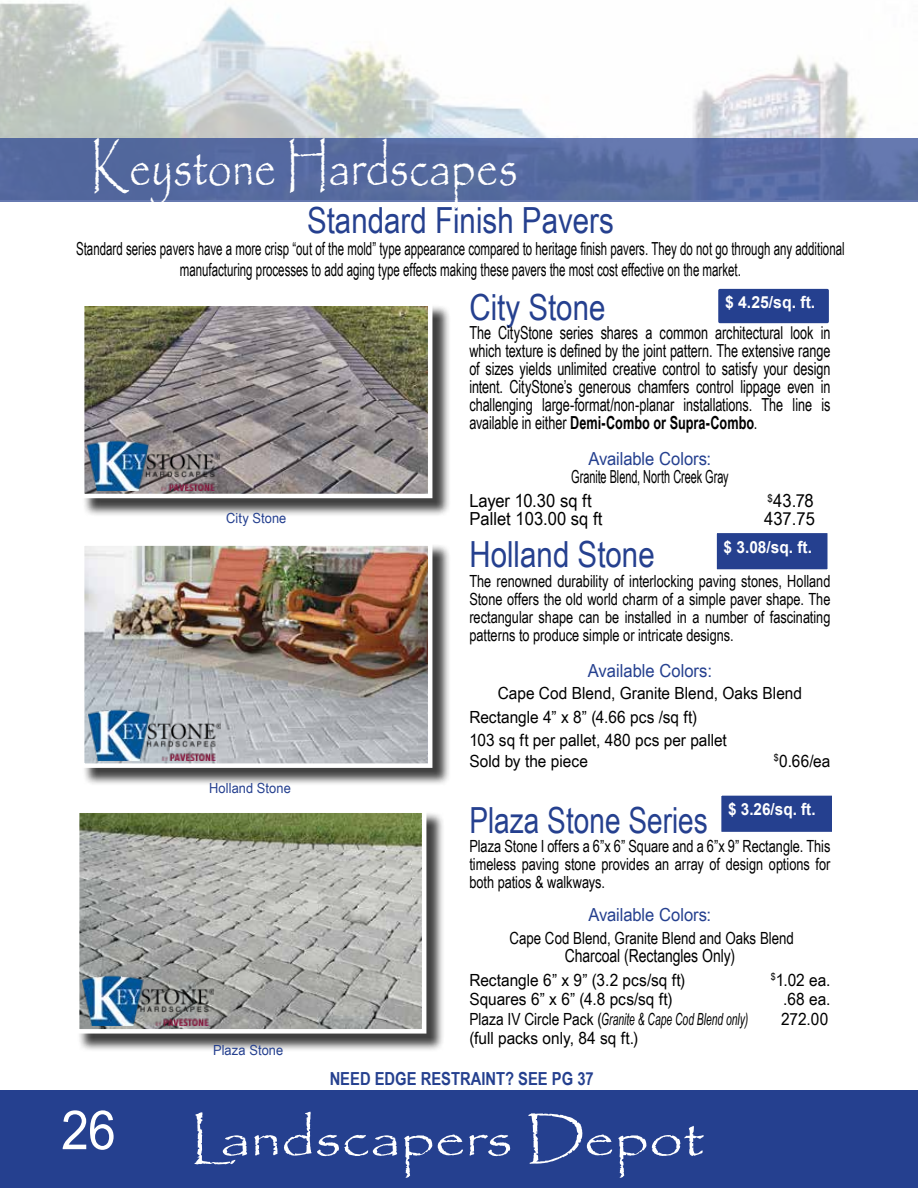
<style>
.page{position:relative;width:918px;height:1188px;background:#fff}
.page>*{position:absolute;margin:0;border:0;box-sizing:border-box;transform-origin:0 0}
.t1{font:57px "Papyrus";color:#fff;scale:.76 1}
.t2{font:54px "Papyrus";letter-spacing:-.01em;color:#fff;scale:1.13 1}
.t3{font:54px "Arial Narrow";color:#fff;scale:1.13 1}
.t4{font:36px "Arial Narrow";color:#25408f}
.t5{font:36px "Arial Narrow";color:#25408f;scale:.95 1}
.t6{font:18px/18px "Arial Narrow";color:#000;text-align:justify;scale:.86 1}
.t7{font:18px/21px "Arial Narrow";color:#000;text-align:center;scale:.78 1}
.t8{font:18px "Arial Narrow";letter-spacing:-.005em;color:#25408f;scale:1.13 1}
.t9{font:18px/24px "Arial Narrow";color:#000;scale:.74 1}
.t10{font:18px "Arial Narrow";color:#000;scale:1.13 1}
.t11{font:700 18px "Arial Narrow";color:#25408f}
.t12{font:18px "Arial Narrow";color:#000;scale:.95 1}
.t13{font:16.8px/18px "Arial Narrow";color:#000;text-align:justify;scale:.93 1}
.t14{font:16.8px/23.2px "Arial Narrow";color:#000;scale:1.13 1}
.t15{font:italic 16.8px "Arial Narrow";color:#000;scale:.75 1}
.t16{font:16.8px "Arial Narrow";color:#000}
.t17{font:700 16.65px "Arial";color:#fff;scale:.95 1}
.t18{font:700 16.65px "Arial";color:#fff;scale:.93 1}
.t19{font:700 16.65px "Arial";color:#fff;scale:.92 1}
.t20{font:13.95px "Arial Narrow";letter-spacing:.005em;color:#25408f;scale:1.13 1}
.s1{font-weight:700}
.s2{font-style:normal}
</style>
<div class="page">
<div style="left:0;top:1090px;width:918px;height:98px;background:#25408f"></div>
<img style="left:0;top:3px;width:918px;height:136px">
<div style="left:0;top:139px;width:918px;height:63px;background:linear-gradient(to right,#52679c,#5d70a6)"></div>
<div style="left:77px;top:811px;width:368px;height:241px;background:#000;opacity:.75"></div>
<svg style="left:77px;top:811px;width:352px;height:225px;background:#a6a99f"></svg>
<div style="left:82px;top:544px;width:369px;height:243px;background:#000;opacity:.75"></div>
<img style="left:82px;top:544px;width:353px;height:226px">
<div style="left:717px;top:287px;width:113px;height:38px;background:#25408f;border-radius:3px"></div>
<div style="left:715px;top:286px;width:117px;height:40px;border:3px solid #fff;border-radius:3px"></div>
<svg style="left:716px;top:533px;width:112px;height:37px;background:#2c4692"></svg>
<img style="left:89px;top:706px;width:132px;height:54px">
<img style="left:82px;top:971px;width:132px;height:55px">
<div style="left:721px;top:795px;width:111px;height:37px;background:#25408f"></div>
<div style="left:82px;top:304px;width:369px;height:213px;background:#000;opacity:.75"></div>
<svg style="left:82px;top:304px;width:353px;height:196px;background:#8e8982"></svg>
<img style="left:88px;top:436px;width:131px;height:55px">
<h1 class="t1" style="left:91px;top:132px;width:563px">Keystone Hardscapes</h1>
<h3 class="t4" style="left:307px;top:194px;width:308px">Standard Finish Pavers</h3>
<p class="t7" style="left:76px;top:238px;width:987px">Standard series pavers have a more crisp “out of the mold” type appearance compared to heritage finish pavers. They do not go through any additional manufacturing processes to add aging type effects making these pavers the most cost effective on the market.</p>
<p class="t20" style="left:226px;top:508px;width:55px">City Stone</p>
<p class="t20" style="left:209px;top:778px;width:74px">Holland Stone</p>
<p class="t20" style="left:213px;top:1040px;width:64px">Plaza Stone</p>
<h3 class="t4" style="left:469px;top:281px;width:138px">City Stone</h3>
<p class="t6" style="left:469px;top:323px;width:421px">The CityStone series shares a common architectural look in which texture is defined by the joint pattern. The extensive range of sizes yields unlimited creative control to satisfy your design intent. CityStone’s generous chamfers control lippage even in challenging large-format/non-planar installations. The line is available in either <span class="s1">Demi-Combo or Supra-Combo</span>.</p>
<p class="t8" style="left:589px;top:446px;width:110px">Available Colors:</p>
<p class="t9" style="left:469px;top:464px;width:352px;text-indent:102px">Granite Blend, North Creek Gray<br>Layer 10.30 sq ft</p>
<p class="t17" style="left:725px;top:291px;width:97px">$ 4.25/sq. ft.</p>
<p class="t10" style="left:768px;top:488px;width:42px"><sup>$</sup>43.78</p>
<p class="t10" style="left:469px;top:506px;width:119px">Pallet 103.00 sq ft</p>
<p class="t10" style="left:764px;top:506px;width:46px">437.75</p>
<h3 class="t4" style="left:469px;top:528px;width:187px">Holland Stone</h3>
<p class="t13" style="left:469px;top:571px;width:390px">The renowned durability of interlocking paving stones, Holland Stone offers the old world charm of a simple paver shape. The rectangular shape can be installed in a number of fascinating patterns to produce simple or intricate designs.</p>
<p class="t8" style="left:588px;top:657px;width:112px">Available Colors:</p>
<p class="t14" style="left:469px;top:681px;width:296px;text-indent:28px">Cape Cod Blend, Granite Blend, Oaks Blend<br>Rectangle 4” x 8” (4.66 pcs /sq ft)<br>103 sq ft per pallet, 480 pcs per pallet</p>
<p class="t14" style="left:469px;top:749px;width:106px">Sold by the piece</p>
<p class="t14" style="left:774px;top:749px;width:52px"><sup>$</sup>0.66/ea</p>
<h3 class="t5" style="left:469px;top:794px;width:253px">Plaza Stone Series</h3>
<p class="t13" style="left:469px;top:837px;width:390px">Plaza Stone I offers a 6”x 6” Square and a 6”x 9” Rectangle. This timeless paving stone provides an array of design options for both patios &amp; walkways.</p>
<p class="t8" style="left:589px;top:902px;width:110px">Available Colors:</p>
<p class="t16" style="left:509px;top:926px;width:286px">Cape Cod Blend, Granite Blend and Oaks Blend</p>
<p class="t12" style="left:565px;top:942px;width:181px">Charcoal (Rectangles Only)</p>
<p class="t14" style="left:469px;top:968px;width:193px">Rectangle 6” x 9” (3.2 pcs/sq ft)</p>
<p class="t14" style="left:771px;top:968px;width:54px"><sup>$</sup>1.02 ea.</p>
<p class="t14" style="left:469px;top:987px;width:181px">Squares 6” x 6” (4.8 pcs/sq ft)</p>
<p class="t14" style="left:783px;top:987px;width:43px">.68 ea.</p>
<p class="t15" style="left:469px;top:1007px;width:373px"><span class="s2">Plaza IV Circle Pack (</span>Granite &amp; Cape Cod Blend only)</p>
<p class="t14" style="left:781px;top:1007px;width:43px">272.00</p>
<p class="t14" style="left:469px;top:1026px;width:151px">(full packs only, 84 sq ft.)</p>
<p class="t18" style="left:724px;top:536px;width:97px">$ 3.08/sq. ft.</p>
<p class="t19" style="left:728px;top:797px;width:97px">$ 3.26/sq. ft.</p>
<p class="t11" style="left:330px;top:1065px;width:266px">NEED EDGE RESTRAINT? SEE PG 37</p>
<h2 class="t3" style="left:61px;top:1091px;width:50px">26</h2>
<h2 class="t2" style="left:190px;top:1105px;width:456px">Landscapers Depot</h2>
</div>
